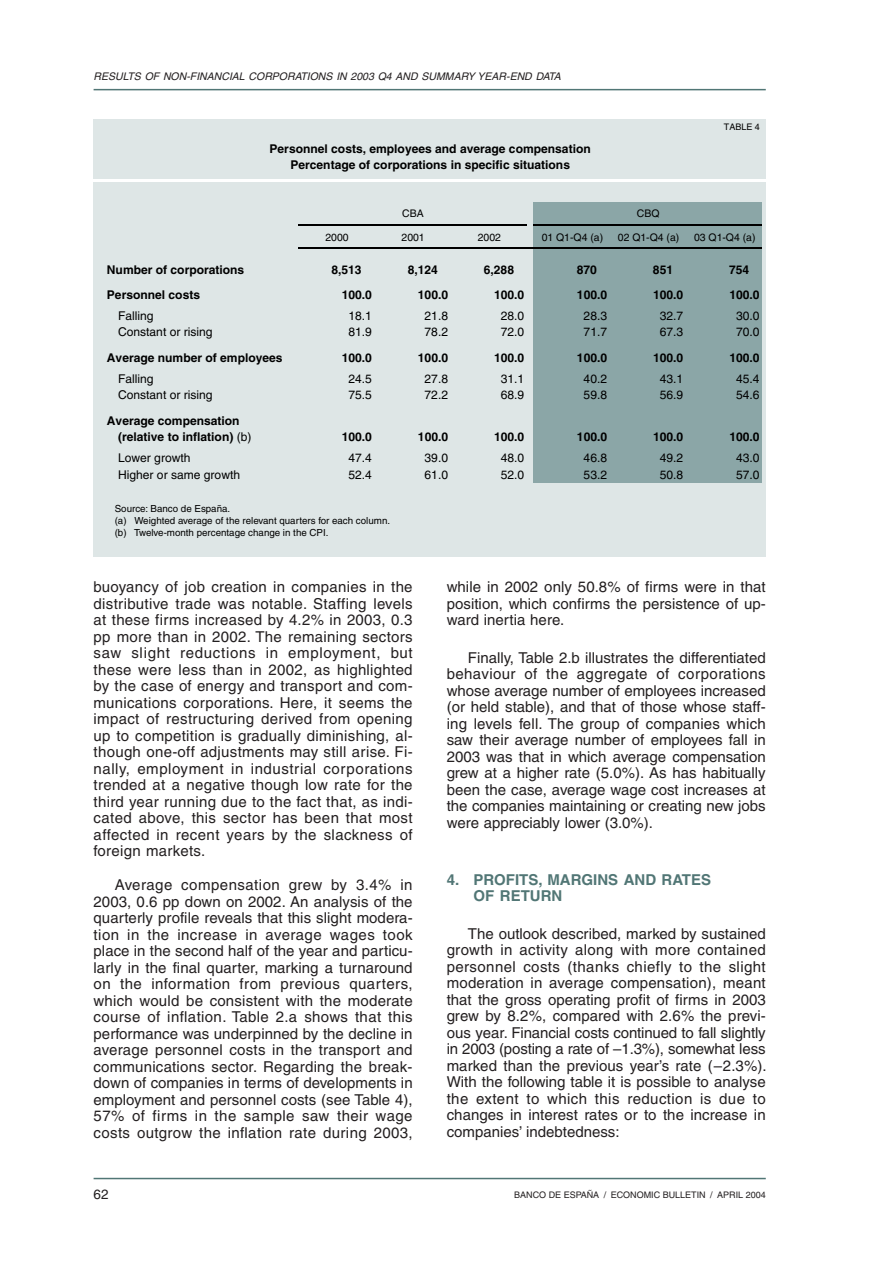
<style>
.page{position:relative;width:893px;height:1263px;background:#fff}
.page>*{position:absolute;margin:0;border:0;box-sizing:border-box;transform-origin:0 0}
.t1{font:15px/16.5px "Helvetica";letter-spacing:.005em;color:#231f20;text-align:justify}
.t2{font:700 15px/16.5px "Helvetica";color:#517675}
.t3{font:13.5px "Helvetica";color:#231f20}
.t4{font:700 12px/16.5px "Helvetica";color:#000}
.t5{font:12px "Helvetica";color:#000}
.t6{font:italic 10.5px "Helvetica";color:#231f20}
.t7{font:10.5px "Helvetica";color:#000}
.t8{font:9.75px/12px "Helvetica";color:#000}
.t9{font:9px "Helvetica";color:#231f20}
.t10{font:9px "Helvetica";color:#000}
.s1{font-weight:400}
</style>
<div class="page">
<hr style="left:94px;top:89px;width:671px;height:1px;background:#517675">
<hr style="left:94px;top:1178px;width:671px;height:1px;background:#517675">
<div style="left:94px;top:183px;width:671px;height:374px;background:#dee6e6"></div>
<div style="left:94px;top:119px;width:671px;height:60px;background:#dee6e6"></div>
<div style="left:533px;top:202px;width:229px;height:280px;background:#8ba6a7"></div>
<hr style="left:298px;top:225px;width:229px;height:1px;background:#000">
<hr style="left:533px;top:225px;width:229px;height:1px;background:#000">
<hr style="left:298px;top:247px;width:464px;height:1px;background:#000">
<p class="t6" style="left:94px;top:73px;width:468px">RESULTS OF NON-FINANCIAL CORPORATIONS IN 2003 Q4 AND SUMMARY YEAR-END DATA</p>
<p class="t4" style="left:269px;top:141px;width:323px;text-align:center">Personnel costs, employees and average compensation<br>Percentage of corporations in specific situations</p>
<p class="t7" style="left:402px;top:209px;width:23px">CBA</p>
<p class="t7" style="left:637px;top:209px;width:24px">CBQ</p>
<p class="t10" style="left:724px;top:124px;width:38px">TABLE 4</p>
<p class="t7" style="left:325px;top:233px;width:25px">2000</p>
<p class="t7" style="left:401px;top:233px;width:25px">2001</p>
<p class="t7" style="left:477px;top:233px;width:25px">2002</p>
<p class="t7" style="left:541px;top:233px;width:63px">01 Q1-Q4 (a)</p>
<p class="t7" style="left:618px;top:233px;width:63px">02 Q1-Q4 (a)</p>
<p class="t7" style="left:694px;top:233px;width:63px">03 Q1-Q4 (a)</p>
<p class="t4" style="left:107px;top:262px;width:139px">Number of corporations</p>
<p class="t4" style="left:331px;top:262px;width:32px">8,513</p>
<p class="t4" style="left:407px;top:262px;width:32px">8,124</p>
<p class="t4" style="left:484px;top:262px;width:32px">6,288</p>
<p class="t4" style="left:576px;top:262px;width:22px">870</p>
<p class="t4" style="left:653px;top:262px;width:22px">851</p>
<p class="t4" style="left:729px;top:262px;width:22px">754</p>
<p class="t4" style="left:107px;top:288px;width:95px">Personnel costs</p>
<p class="t4" style="left:342px;top:288px;width:32px">100.0</p>
<p class="t4" style="left:418px;top:288px;width:32px">100.0</p>
<p class="t4" style="left:494px;top:288px;width:32px">100.0</p>
<p class="t4" style="left:577px;top:288px;width:32px">100.0</p>
<p class="t4" style="left:653px;top:288px;width:32px">100.0</p>
<p class="t4" style="left:729px;top:288px;width:32px">100.0</p>
<p class="t5" style="left:118px;top:311px;width:37px">Falling</p>
<p class="t5" style="left:348px;top:311px;width:25px">18.1</p>
<p class="t5" style="left:424px;top:311px;width:25px">21.8</p>
<p class="t5" style="left:501px;top:311px;width:25px">28.0</p>
<p class="t5" style="left:583px;top:311px;width:25px">28.3</p>
<p class="t5" style="left:659px;top:311px;width:25px">32.7</p>
<p class="t5" style="left:736px;top:311px;width:25px">30.0</p>
<p class="t5" style="left:118px;top:327px;width:96px">Constant or rising</p>
<p class="t5" style="left:348px;top:327px;width:25px">81.9</p>
<p class="t5" style="left:424px;top:327px;width:25px">78.2</p>
<p class="t5" style="left:501px;top:327px;width:25px">72.0</p>
<p class="t5" style="left:583px;top:327px;width:25px">71.7</p>
<p class="t5" style="left:659px;top:327px;width:25px">67.3</p>
<p class="t5" style="left:736px;top:327px;width:25px">70.0</p>
<p class="t4" style="left:107px;top:350px;width:177px">Average number of employees</p>
<p class="t4" style="left:342px;top:350px;width:32px">100.0</p>
<p class="t4" style="left:418px;top:350px;width:32px">100.0</p>
<p class="t4" style="left:494px;top:350px;width:32px">100.0</p>
<p class="t4" style="left:577px;top:350px;width:32px">100.0</p>
<p class="t4" style="left:653px;top:350px;width:32px">100.0</p>
<p class="t4" style="left:729px;top:350px;width:32px">100.0</p>
<p class="t5" style="left:118px;top:374px;width:37px">Falling</p>
<p class="t5" style="left:348px;top:374px;width:25px">24.5</p>
<p class="t5" style="left:424px;top:374px;width:25px">27.8</p>
<p class="t5" style="left:501px;top:374px;width:25px">31.1</p>
<p class="t5" style="left:583px;top:374px;width:25px">40.2</p>
<p class="t5" style="left:659px;top:374px;width:25px">43.1</p>
<p class="t5" style="left:736px;top:374px;width:25px">45.4</p>
<p class="t5" style="left:118px;top:390px;width:96px">Constant or rising</p>
<p class="t5" style="left:348px;top:390px;width:25px">75.5</p>
<p class="t5" style="left:424px;top:390px;width:25px">72.2</p>
<p class="t5" style="left:501px;top:390px;width:25px">68.9</p>
<p class="t5" style="left:583px;top:390px;width:25px">59.8</p>
<p class="t5" style="left:659px;top:390px;width:25px">56.9</p>
<p class="t5" style="left:736px;top:390px;width:25px">54.6</p>
<p class="t4" style="left:118px;top:413px;width:135px;text-indent:-11px">Average compensation (relative to inflation) <span class="s1">(b)</span></p>
<p class="t4" style="left:342px;top:430px;width:32px">100.0</p>
<p class="t4" style="left:418px;top:430px;width:32px">100.0</p>
<p class="t4" style="left:494px;top:430px;width:32px">100.0</p>
<p class="t4" style="left:577px;top:430px;width:32px">100.0</p>
<p class="t4" style="left:653px;top:430px;width:32px">100.0</p>
<p class="t4" style="left:729px;top:430px;width:32px">100.0</p>
<p class="t5" style="left:118px;top:453px;width:74px">Lower growth</p>
<p class="t5" style="left:348px;top:453px;width:25px">47.4</p>
<p class="t5" style="left:424px;top:453px;width:25px">39.0</p>
<p class="t5" style="left:501px;top:453px;width:25px">48.0</p>
<p class="t5" style="left:583px;top:453px;width:25px">46.8</p>
<p class="t5" style="left:659px;top:453px;width:25px">49.2</p>
<p class="t5" style="left:736px;top:453px;width:25px">43.0</p>
<p class="t5" style="left:118px;top:470px;width:123px">Higher or same growth</p>
<p class="t5" style="left:348px;top:470px;width:25px">52.4</p>
<p class="t5" style="left:424px;top:470px;width:25px">61.0</p>
<p class="t5" style="left:501px;top:470px;width:25px">52.0</p>
<p class="t5" style="left:583px;top:470px;width:25px">53.2</p>
<p class="t5" style="left:659px;top:470px;width:25px">50.8</p>
<p class="t5" style="left:736px;top:470px;width:25px">57.0</p>
<p class="t8" style="left:115px;top:503px;width:277px">Source: Banco de España.<br>(a) Weighted average of the relevant quarters for each column. (b) Twelve-month percentage change in the CPI.</p>
<p class="t1" style="left:94px;top:580px;width:320px">buoyancy of job creation in companies in the distributive trade was notable. Staffing levels at these firms increased by 4.2% in 2003, 0.3 pp more than in 2002. The remaining sectors saw slight reductions in employment, but these were less than in 2002, as highlighted by the case of energy and transport and com&shy;munications corporations. Here, it seems the impact of restructuring derived from opening up to competition is gradually diminishing, al&shy;though one-off adjustments may still arise. Fi&shy;nally, employment in industrial corporations trended at a negative though low rate for the third year running due to the fact that, as indi&shy;cated above, this sector has been that most affected in recent years by the slackness of foreign markets.</p>
<p class="t1" style="left:94px;top:878px;width:320px;text-indent:21px">Average compensation grew by 3.4% in 2003, 0.6 pp down on 2002. An analysis of the quarterly profile reveals that this slight modera&shy;tion in the increase in average wages took place in the second half of the year and particu&shy;larly in the final quarter, marking a turnaround on the information from previous quarters, which would be consistent with the moderate course of inflation. Table 2.a shows that this performance was underpinned by the decline in average personnel costs in the transport and communications sector. Regarding the break&shy;down of companies in terms of developments in employment and personnel costs (see Table 4), 57% of firms in the sample saw their wage costs outgrow the inflation rate during 2003,</p>
<p class="t1" style="left:446px;top:580px;width:320px">while in 2002 only 50.8% of firms were in that position, which confirms the persistence of up&shy;ward inertia here.</p>
<p class="t1" style="left:446px;top:651px;width:320px;text-indent:21px">Finally, Table 2.b illustrates the differentiated behaviour of the aggregate of corporations whose average number of employees increased (or held stable), and that of those whose staff&shy;ing levels fell. The group of companies which saw their average number of employees fall in 2003 was that in which average compensation grew at a higher rate (5.0%). As has habitually been the case, average wage cost increases at the companies maintaining or creating new jobs were appreciably lower (3.0%).</p>
<p class="t2" style="left:473px;top:873px;width:239px;text-indent:-27px">4. PROFITS, MARGINS AND RATES<br>OF RETURN</p>
<p class="t1" style="left:446px;top:927px;width:321px;text-indent:21px">The outlook described, marked by sustained growth in activity along with more contained personnel costs (thanks chiefly to the slight moderation in average compensation), meant that the gross operating profit of firms in 2003 grew by 8.2%, compared with 2.6% the previ&shy;ous year. Financial costs continued to fall slightly in 2003 (posting a rate of –1.3%), somewhat less marked than the previous year’s rate (–2.3%).<br>With the following table it is possible to analyse the extent to which this reduction is due to changes in interest rates or to the increase in companies’ indebtedness:</p>
<p class="t3" style="left:94px;top:1189px;width:17px">62</p>
<p class="t9" style="left:514px;top:1191px;width:253px">BANCO DE ESPAÑA / ECONOMIC BULLETIN / APRIL 2004</p>
</div>
